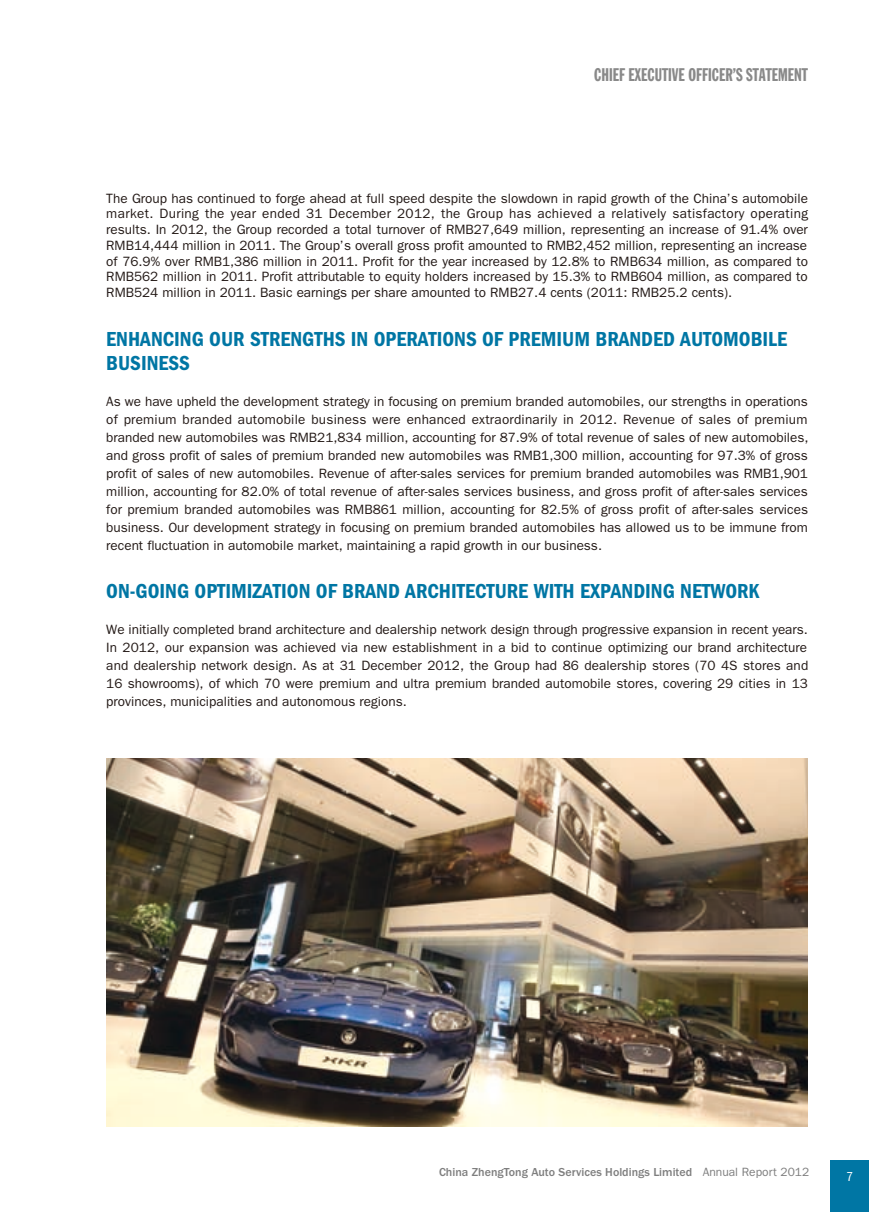
<style>
.page{position:relative;width:893px;height:1212px;background:#fff}
.page>*{position:absolute;margin:0;border:0;box-sizing:border-box;transform-origin:0 0}
.t1{font:21px "ITC Franklin Gothic Std Dm Cd";color:#0076a4}
.t2{font:18px "Franklin Gothic Std Extra Cond";color:#898989}
.t3{font:13.5px/18px "ITC Franklin Gothic Std";color:#231916;text-align:justify}
.t4{font:condensed 13.5px "ITC Franklin Gothic Std";color:#fff}
.t5{font:500 12px "ITC Franklin Gothic Std";color:#7e7e7e}
.s1{font-weight:400}
</style>
<div class="page">
<div style="left:831px;top:1161px;width:38px;height:51px;background:#0076a4"></div>
<img style="left:106px;top:758px;width:702px;height:369px">
<h2 class="t2" style="left:594px;top:65px;width:55px">CHIEF EXECUTIVE</h2>
<h2 class="t2" style="left:688px;top:65px;width:15px">OFFICER</h2>
<h2 class="t2" style="left:733px;top:65px;width:29px">’S STATEMENT</h2>
<p class="t3" style="left:106px;top:190px;width:703px;line-height:15.8px">The Group has continued to forge ahead at full speed despite the slowdown in rapid growth of the China’s automobile market. During the year ended 31 December 2012, the Group has achieved a relatively satisfactory operating results. In 2012, the Group recorded a total turnover of RMB27,649 million, representing an increase of 91.4% over RMB14,444 million in 2011. The Group’s overall gross profit amounted to RMB2,452 million, representing an increase of 76.9% over RMB1,386 million in 2011. Profit for the year increased by 12.8% to RMB634 million, as compared to RMB562 million in 2011. Profit attributable to equity holders increased by 15.3% to RMB604 million, as compared to RMB524 million in 2011. Basic earnings per share amounted to RMB27.4 cents (2011: RMB25.2 cents).</p>
<h1 class="t1" style="left:106px;top:327px;width:22px">ENHANCIN</h1>
<h1 class="t1" style="left:192px;top:327px;width:81px">G OUR STREN</h1>
<h1 class="t1" style="left:302px;top:327px;width:105px">GTHS IN OPERATIONS</h1>
<h1 class="t1" style="left:482px;top:327px;width:138px">OF PREMIUM BRANDED</h1>
<h1 class="t1" style="left:680px;top:327px;width:70px">AUTOMOBILE</h1>
<h1 class="t1" style="left:106px;top:351px;width:23px">BUSINESS</h1>
<p class="t3" style="left:106px;top:393px;width:704px">As we have upheld the development strategy in focusing on premium branded automobiles, our strengths in operations of premium branded automobile business were enhanced extraordinarily in 2012. Revenue of sales of premium branded new automobiles was RMB21,834 million, accounting for 87.9% of total revenue of sales of new automobiles, and gross profit of sales of premium branded new automobiles was RMB1,300 million, accounting for 97.3% of gross profit of sales of new automobiles. Revenue of after-sales services for premium branded automobiles was RMB1,901 million, accounting for 82.0% of total revenue of after-sales services business, and gross profit of after-sales services for premium branded automobiles was RMB861 million, accounting for 82.5% of gross profit of after-sales services business. Our development strategy in focusing on premium branded automobiles has allowed us to be immune from recent fluctuation in automobile market, maintaining a rapid growth in our business.</p>
<h1 class="t1" style="left:106px;top:579px;width:151px">ON-GOING OPTIMIZATION</h1>
<h1 class="t1" style="left:316px;top:579px;width:51px">OF BRAND</h1>
<h1 class="t1" style="left:405px;top:579px;width:22px">ARCHITECTURE</h1>
<h1 class="t1" style="left:534px;top:579px;width:11px">WITH</h1>
<h1 class="t1" style="left:580px;top:579px;width:42px">EXPANDIN</h1>
<h1 class="t1" style="left:663px;top:579px;width:42px">G NETWOR</h1>
<h1 class="t1" style="left:749px;top:579px;width:13px">K</h1>
<p class="t3" style="left:106px;top:621px;width:703px">We initially completed brand architecture and dealership network design through progressive expansion in recent years.<br>In 2012, our expansion was achieved via new establishment in a bid to continue optimizing our brand architecture and dealership network design. As at 31 December 2012, the Group had 86 dealership stores (70 4S stores and 16 showrooms), of which 70 were premium and ultra premium branded automobile stores, covering 29 cities in 13 provinces, municipalities and autonomous regions.</p>
<p class="t5" style="left:439px;top:1165px;width:372px">China ZhengTong Auto Services Holdings Limited <span class="s1">Annual Report 2012</span></p>
<p class="t4" style="left:846px;top:1168px;width:8px">7</p>
</div>
